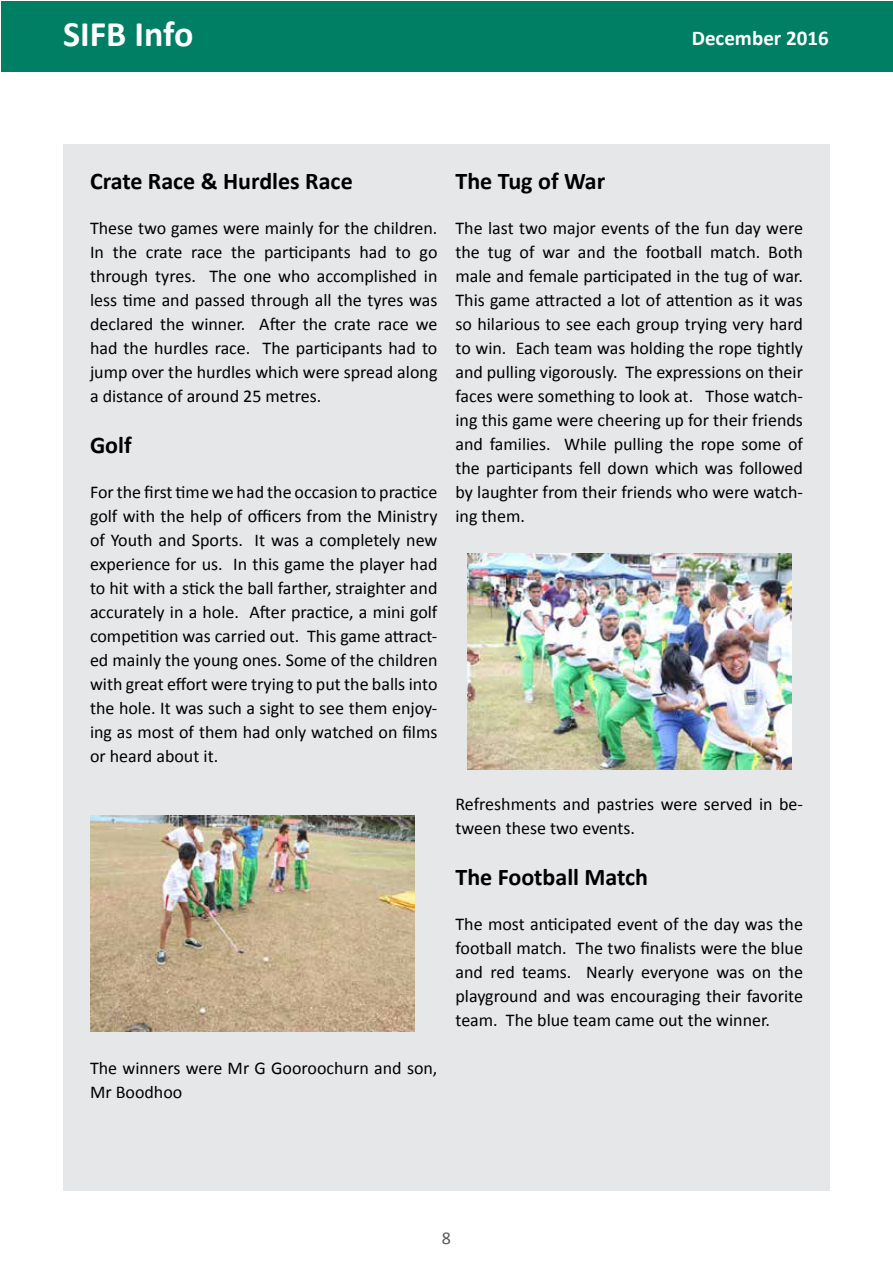
<style>
.page{position:relative;width:893px;height:1263px;background:#fff}
.page>*{position:absolute;margin:0;border:0;box-sizing:border-box;transform-origin:0 0}
.t1{font:700 36px "Calibri";color:#fff}
.t2{font:700 24px "Calibri";color:#000}
.t3{font:700 21px "Calibri";color:#fff}
.t4{font:18px/24px "Calibri";color:#000;text-align:justify}
.t5{font:18px "Calibri";color:#58595b}
</style>
<div class="page">
<div style="left:1px;top:1px;width:891px;height:70px;background:#017f65"></div>
<div style="left:63px;top:144px;width:767px;height:1047px;background:#e6e7e8"></div>
<img style="left:90px;top:816px;width:324px;height:216px">
<img style="left:467px;top:553px;width:324px;height:216px">
<h1 class="t1" style="left:63px;top:11px;width:132px">SIFB Info</h1>
<p class="t3" style="left:692px;top:25px;width:138px">December 2016</p>
<h2 class="t2" style="left:90px;top:166px;width:264px">Crate Race &amp; Hurdles Race</h2>
<p class="t4" style="left:90px;top:216px;width:349px">These two games were mainly for the children.<br>In the crate race the participants had to go through tyres. The one who accomplished in less time and passed through all the tyres was declared the winner. After the crate race we had the hurdles race. The participants had to jump over the hurdles which were spread along a distance of around 25 metres.</p>
<h2 class="t2" style="left:90px;top:430px;width:43px">Golf</h2>
<p class="t4" style="left:90px;top:480px;width:349px">For the first time we had the occasion to practice golf with the help of officers from the Ministry of Youth and Sports. It was a completely new experience for us. In this game the player had to hit with a stick the ball farther, straighter and accurately in a hole. After practice, a mini golf competition was carried out. This game attract&shy;ed mainly the young ones. Some of the children with great effort were trying to put the balls into the hole. It was such a sight to see them enjoy&shy;ing as most of them had only watched on films or heard about it.</p>
<p class="t4" style="left:90px;top:1056px;width:349px">The winners were Mr G Gooroochurn and son,<br>Mr Boodhoo</p>
<h2 class="t2" style="left:455px;top:166px;width:151px">The Tug of War</h2>
<p class="t4" style="left:455px;top:216px;width:349px">The last two major events of the fun day were the tug of war and the football match. Both male and female participated in the tug of war.<br>This game attracted a lot of attention as it was so hilarious to see each group trying very hard to win. Each team was holding the rope tightly and pulling vigorously. The expressions on their faces were something to look at. Those watch&shy;ing this game were cheering up for their friends and families. While pulling the rope some of the participants fell down which was followed by laughter from their friends who were watch&shy;ing them.</p>
<p class="t4" style="left:455px;top:792px;width:349px">Refreshments and pastries were served in be&shy;tween these two events.</p>
<h2 class="t2" style="left:455px;top:862px;width:194px">The Football Match</h2>
<p class="t4" style="left:455px;top:912px;width:349px">The most anticipated event of the day was the football match. The two finalists were the blue and red teams. Nearly everyone was on the playground and was encouraging their favorite team. The blue team came out the winner.</p>
<p class="t5" style="left:442px;top:1226px;width:11px">8</p>
</div>
